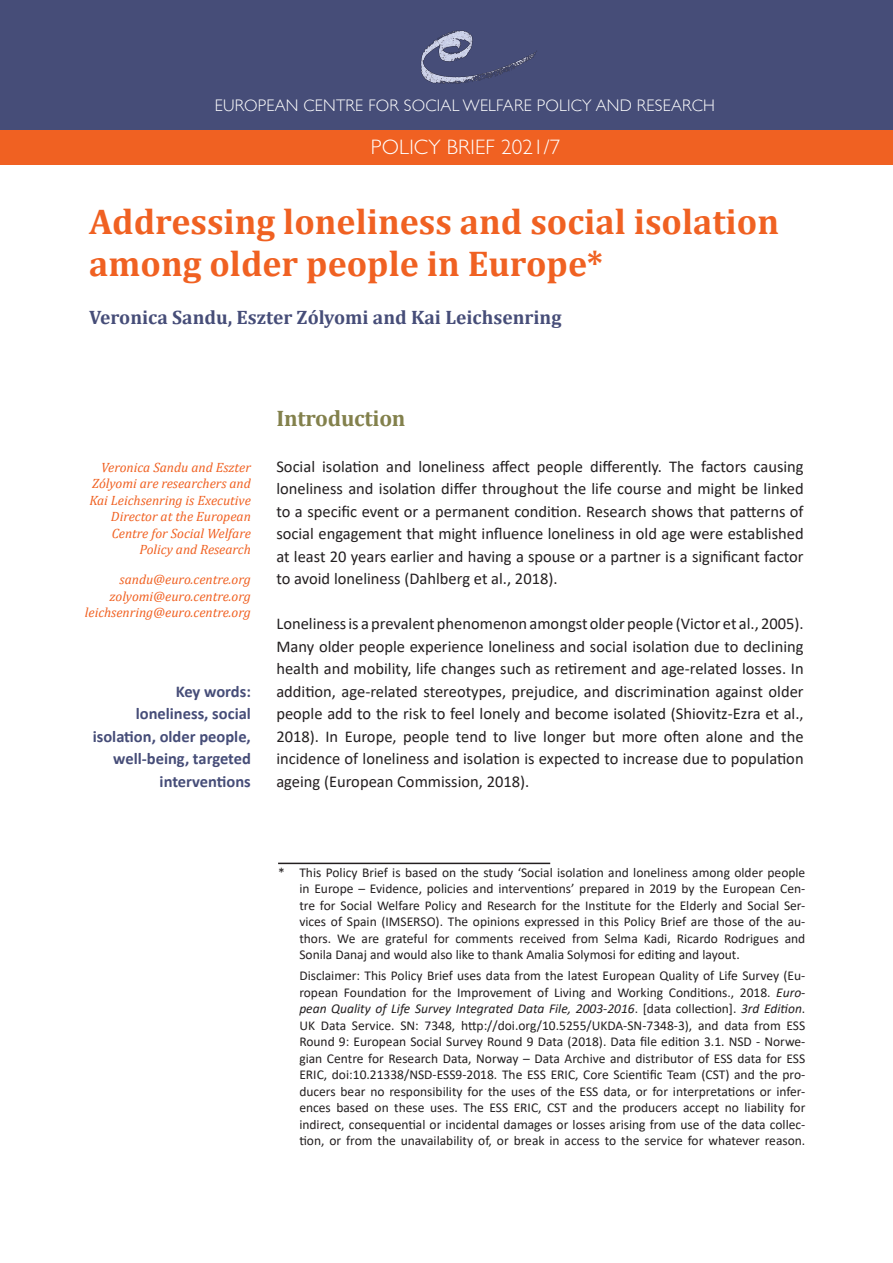
<style>
.page{position:relative;width:893px;height:1263px;background:#fff}
.page>*{position:absolute;margin:0;border:0;box-sizing:border-box;transform-origin:0 0}
.t1{font:700 36px/42px "Cambria";color:#f06122}
.PB_KapitelSubheading{font:700 22.5px "Cambria";letter-spacing:-.01em;color:#83814c}
.t2{font:300 21px "Gill Sans Std";letter-spacing:.01em;color:#fff}
.t3{font:700 19.5px "Cambria";color:#464d78}
.t4{font:300 16.8px "Gill Sans";letter-spacing:.015em;color:#fff}
.PB_FliesstextAbstand{font:16.5px/22.5px "Calibri";color:#231f20;text-align:justify}
.t5{font:700 16.5px/22.5px "Calibri";color:#464d78;text-align:right}
.t6{font:13.5px/16.5px "Calibri";color:#231f20;text-align:justify}
.t7{font:italic 13.5px/16.5px "Cambria";color:#f06122;text-align:right}
.s1{font-style:italic}
</style>
<div class="page">
<div style="left:0;top:0;width:893px;height:130px;background:#464d78"></div>
<img style="left:420px;top:30px;width:117px;height:54px">
<div style="left:0;top:130px;width:893px;height:34px;background:#f06122"></div>
<hr style="left:278px;top:863px;width:272px;height:1px;background:#231f20">
<p class="t4" style="left:215px;top:92px;width:502px">EUROPEAN CENTRE FOR SOCIAL WELFARE POLICY AND RESEARCH</p>
<h3 class="t2" style="left:371px;top:135px;width:191px">POLICY BRIEF 2021/7</h3>
<h1 class="t1" style="left:89px;top:199px;width:691px">Addressing loneliness and social isolation among older people in Europe*</h1>
<h3 class="t3" style="left:89px;top:303px;width:474px">Veronica Sandu, Eszter Zólyomi and Kai Leichsenring</h3>
<p class="t7" style="left:89px;top:458px;width:163px">Veronica Sandu and Eszter<br>Zólyomi are researchers and<br>Kai Leichsenring is Executive<br>Director at the European<br>Centre for Social Welfare<br>Policy and Research</p>
<p class="t7" style="left:85px;top:571px;width:167px">sandu@euro.centre.org zolyomi@euro.centre.org leichsenring@euro.centre.org</p>
<p class="t5" style="left:93px;top:680px;width:160px">Key words:<br>loneliness, social isolation, older people, well-being, targeted interventions</p>
<h3 class="PB_KapitelSubheading" style="left:276px;top:402px;width:131px">Introduction</h3>
<p class="PB_FliesstextAbstand" style="left:276px;top:455px;width:529px">Social isolation and loneliness affect people differently. The factors causing loneliness and isolation differ throughout the life course and might be linked to a specific event or a permanent condition. Research shows that patterns of social engagement that might influence loneliness in old age were established at least 20 years earlier and having a spouse or a partner is a significant factor to avoid loneliness (Dahlberg et al., 2018).</p>
<p class="PB_FliesstextAbstand" style="left:276px;top:612px;width:529px">Loneliness is a prevalent phenomenon amongst older people (Victor et al., 2005).<br>Many older people experience loneliness and social isolation due to declining health and mobility, life changes such as retirement and age-related losses. In addition, age-related stereotypes, prejudice, and discrimination against older people add to the risk to feel lonely and become isolated (Shiovitz-Ezra et al., 2018). In Europe, people tend to live longer but more often alone and the incidence of loneliness and isolation is expected to increase due to population ageing (European Commission, 2018).</p>
<p class="t6" style="left:299px;top:864px;width:507px;text-indent:-21px">* This Policy Brief is based on the study ‘Social isolation and loneliness among older people in Europe – Evidence, policies and interventions’ prepared in 2019 by the European Cen&shy;tre for Social Welfare Policy and Research for the Institute for the Elderly and Social Ser&shy;vices of Spain (IMSERSO). The opinions expressed in this Policy Brief are those of the au&shy;thors. We are grateful for comments received from Selma Kadi, Ricardo Rodrigues and Sonila Danaj and would also like to thank Amalia Solymosi for editing and layout.</p>
<p class="t6" style="left:299px;top:967px;width:507px">Disclaimer: This Policy Brief uses data from the latest European Quality of Life Survey (Eu&shy;ropean Foundation for the Improvement of Living and Working Conditions., 2018. <span class="s1">Euro&shy;pean Quality of Life Survey Integrated Data File, 2003-2016</span>. [data collection]. <span class="s1">3rd Edition</span>.<br>UK Data Service. SN: 7348, http://doi.org/10.5255/UKDA-SN-7348-3), and data from ESS Round 9: European Social Survey Round 9 Data (2018). Data file edition 3.1. NSD - Norwe&shy;gian Centre for Research Data, Norway – Data Archive and distributor of ESS data for ESS ERIC, doi:10.21338/NSD-ESS9-2018. The ESS ERIC, Core Scientific Team (CST) and the pro&shy;ducers bear no responsibility for the uses of the ESS data, or for interpretations or infer&shy;ences based on these uses. The ESS ERIC, CST and the producers accept no liability for indirect, consequential or incidental damages or losses arising from use of the data collec&shy;tion, or from the unavailability of, or break in access to the service for whatever reason.</p>
</div>
